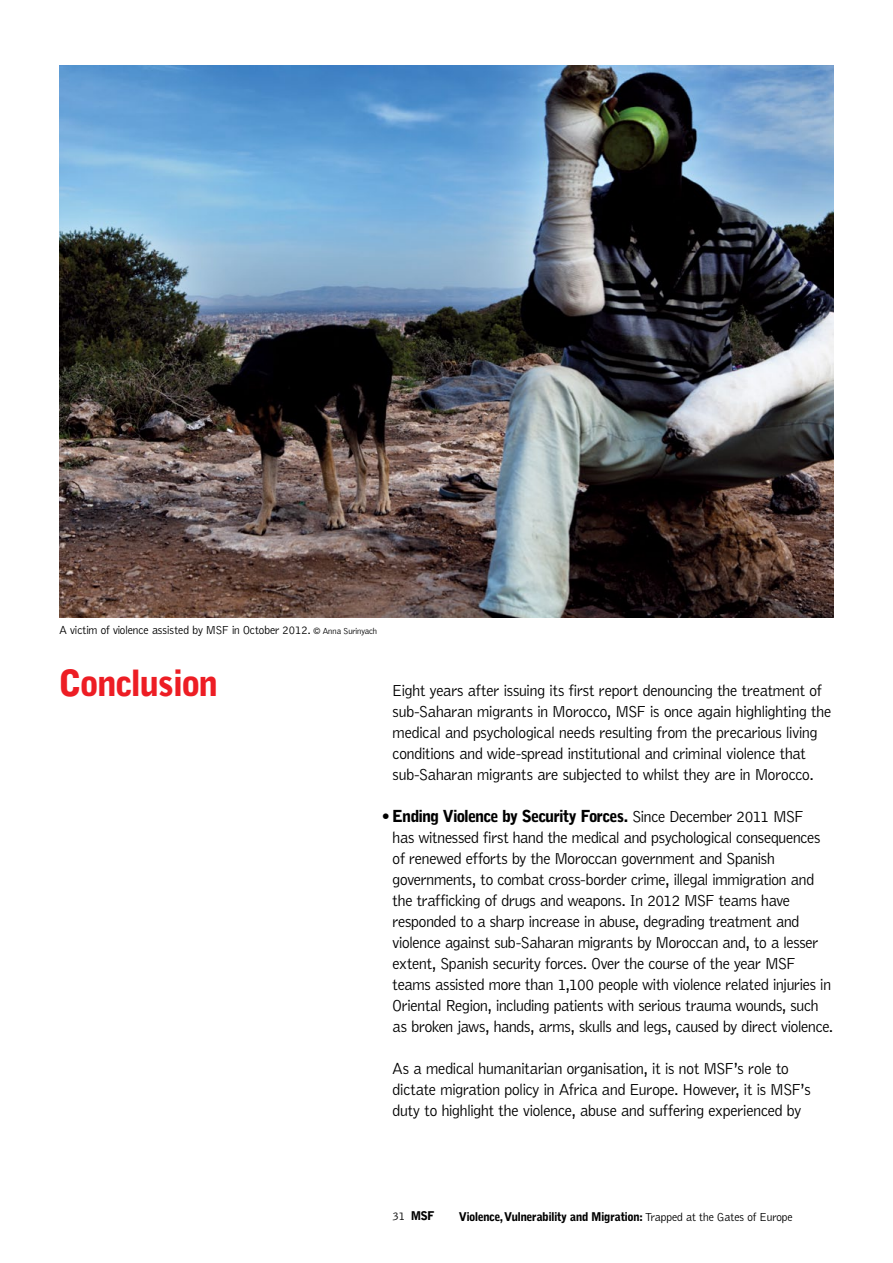
<style>
.page{position:relative;width:893px;height:1263px;background:#fff}
.page>*{position:absolute;margin:0;border:0;box-sizing:border-box;transform-origin:0 0}
.t1{font:900 36px "Bell MSFE";color:#ed1d24}
.t2{font:300 16.5px/21px "Bell MSFE";letter-spacing:-.01em;color:#000}
.t3{font:900 12px "Bell MSFE";color:#000}
.t4{font:300 12px "Bell MSFE";color:#000}
.s1{font-size:9px}
.s2{font-weight:900}
.s3{font-weight:300}
</style>
<div class="page">
<img style="left:60px;top:65px;width:773px;height:552px">
<p class="t4" style="left:60px;top:624px;width:319px">A victim of violence assisted by MSF in October 2012. <span class="s1">© Anna Surinyach</span></p>
<h1 class="t1" style="left:60px;top:662px;width:160px">Conclusion</h1>
<p class="t2" style="left:393px;top:680px;width:440px">Eight years after issuing its first report denouncing the treatment of sub-Saharan migrants in Morocco, MSF is once again highlighting the medical and psychological needs resulting from the precarious living conditions and wide-spread institutional and criminal violence that sub-Saharan migrants are subjected to whilst they are in Morocco.</p>
<p class="t2" style="left:393px;top:806px;width:442px;text-indent:-11px"><span class="s2">• Ending Violence by Security Forces.</span> Since December 2011 MSF<br>has witnessed first hand the medical and psychological consequences of renewed efforts by the Moroccan government and Spanish governments, to combat cross-border crime, illegal immigration and the trafficking of drugs and weapons. In 2012 MSF teams have responded to a sharp increase in abuse, degrading treatment and violence against sub-Saharan migrants by Moroccan and, to a lesser extent, Spanish security forces. Over the course of the year MSF teams assisted more than 1,100 people with violence related injuries in Oriental Region, including patients with serious trauma wounds, such as broken jaws, hands, arms, skulls and legs, caused by direct violence.</p>
<p class="t2" style="left:393px;top:1058px;width:420px">As a medical humanitarian organisation, it is not MSF’s role to dictate migration policy in Africa and Europe. However, it is MSF’s duty to highlight the violence, abuse and suffering experienced by</p>
<p class="t3" style="left:393px;top:1209px;width:43px"><span class="s3">31</span> MSF</p>
<p class="t3" style="left:459px;top:1209px;width:335px">Violence, Vulnerability and Migration: <span class="s3">Trapped at the Gates of Europe</span></p>
</div>
